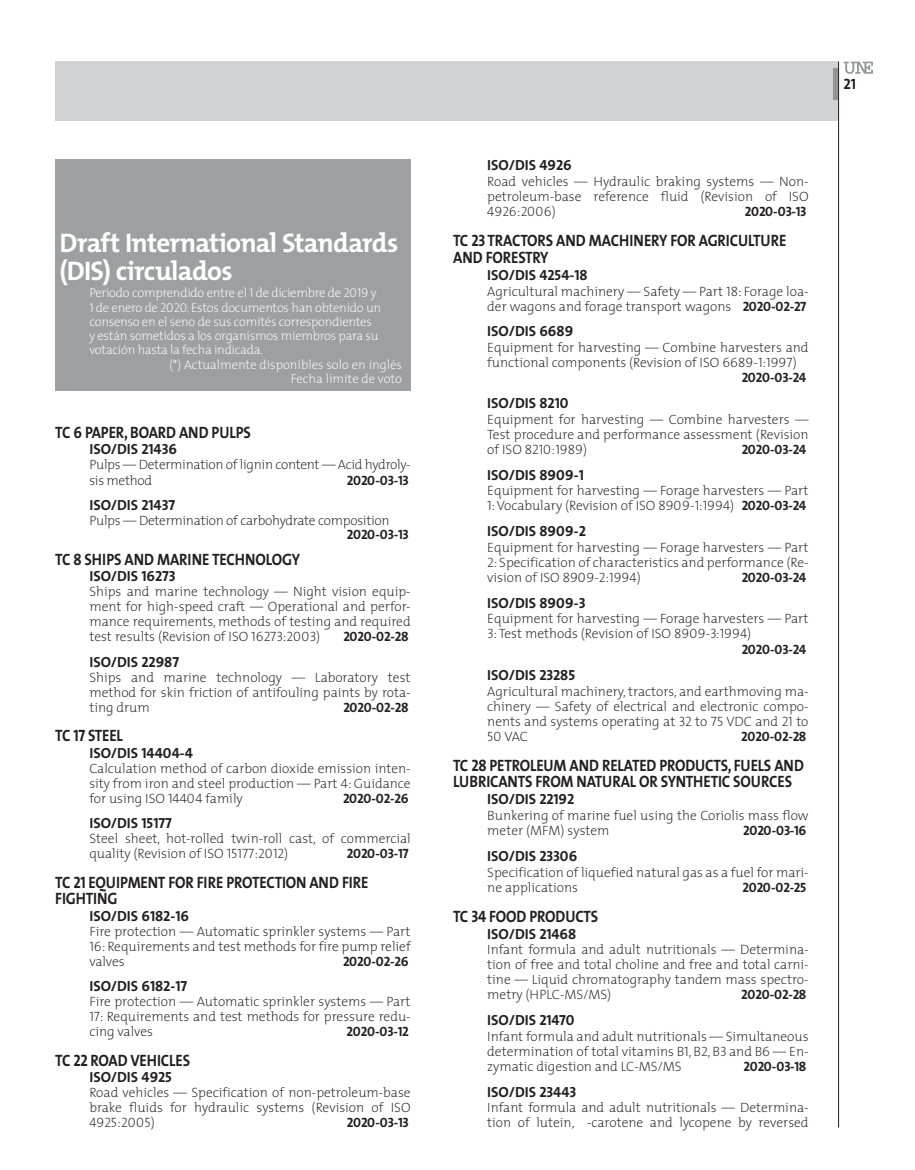
<style>
.page{position:relative;width:915px;height:1170px;background:#fff}
.page>*{position:absolute;margin:0;border:0;box-sizing:border-box;transform-origin:0 0}
.t1{font:700 27px/28.5px "The Mix AENOR";letter-spacing:-.03em;color:#fff}
.t2{font:700 16.5px "The Mix AENOR";letter-spacing:-.02em;color:#231f20;scale:.9 1}
.t3{font:700 15px "The Mix AENOR";color:#231f20}
.t4{font:700 14.7px "The Mix AENOR";color:#231f20}
.t5{font:200 13.5px/15px "The Mix";color:#231f20;text-align:justify}
.t6{font:700 13.5px "The Mix AENOR";letter-spacing:-.02em;color:#231f20}
.t7{font:200 13.5px/15.1px "The Mix";letter-spacing:-.02em;color:#231f20}
.t8{font:200 12.75px "The Mix";letter-spacing:-.02em;color:#fff}
.t9{font:200 12.75px "The Mix";color:#fff}
.s1{font-family:"The Mix AENOR";font-weight:700}
</style>
<div class="page">
<div style="left:55px;top:62px;width:783px;height:59px;background:#d1d2d4"></div>
<div style="left:833px;top:68px;width:5px;height:31px;background:#939598"></div>
<hr style="left:838px;top:62px;width:1px;height:1065px;background:#231f20">
<svg style="left:843px;top:62px;width:29px;height:12px"></svg>
<div style="left:55px;top:159px;width:355px;height:232px;background:#9d9fa2"></div>
<h1 class="t1" style="left:60px;top:227px;width:340px">DRAFT INTERNATIONAL STANDARDS (DIS) CIRCULADOS</h1>
<p class="t8" style="left:89px;top:282px;width:288px">Periodo comprendido entre el 1 de diciembre de 2019 y</p>
<p class="t8" style="left:89px;top:297px;width:293px">1 de enero de 2020. Estos documentos han obtenido un</p>
<p class="t8" style="left:89px;top:311px;width:284px">consenso en el seno de sus comités correspondientes</p>
<p class="t8" style="left:89px;top:325px;width:290px">y están sometidos a los organismos miembros para su</p>
<p class="t8" style="left:89px;top:339px;width:175px">votación hasta la fecha indicada.</p>
<p class="t9" style="left:169px;top:354px;width:234px">(*) Actualmente disponibles solo en inglés</p>
<p class="t9" style="left:291px;top:368px;width:113px">Fecha límite de voto</p>
<p class="t2" style="left:55px;top:418px;width:51px">TC 6 PAPER</p>
<p class="t2" style="left:124px;top:418px;width:18px">, BOARD</p>
<p class="t2" style="left:179px;top:418px;width:12px">AND</p>
<p class="t2" style="left:211px;top:418px;width:10px">PULPS</p>
<p class="t4" style="left:89px;top:437px;width:89px">ISO/DIS 21436</p>
<p class="t7" style="left:89px;top:457px;width:323px">Pulps — Determination of lignin content — Acid hydroly&shy;sis method</p>
<p class="t6" style="left:347px;top:468px;width:63px">2020-03-13</p>
<p class="t4" style="left:89px;top:492px;width:87px">ISO/DIS 21437</p>
<p class="t7" style="left:89px;top:512px;width:301px">Pulps — Determination of carbohydrate composition</p>
<p class="t6" style="left:347px;top:523px;width:63px">2020-03-13</p>
<p class="t2" style="left:55px;top:545px;width:50px">TC 8 SHIPS</p>
<p class="t2" style="left:124px;top:545px;width:12px">AND</p>
<p class="t2" style="left:157px;top:545px;width:11px">MARINE</p>
<p class="t2" style="left:212px;top:545px;width:11px">TECHNOLOGY</p>
<p class="t4" style="left:89px;top:564px;width:88px">ISO/DIS 16273</p>
<p class="t5" style="left:89px;top:583px;width:323px">Ships and marine technology — Night vision equip&shy;ment for high-speed craft — Operational and perfor&shy;mance requirements, methods of testing and required test results (Revision of ISO 16273:2003)</p>
<p class="t6" style="left:343px;top:625px;width:67px">2020-02-28</p>
<p class="t4" style="left:89px;top:649px;width:91px">ISO/DIS 22987</p>
<p class="t5" style="left:89px;top:669px;width:323px">Ships and marine technology — Laboratory test method for skin friction of antifouling paints by rota&shy;ting drum</p>
<p class="t6" style="left:343px;top:696px;width:67px">2020-02-28</p>
<p class="t2" style="left:55px;top:721px;width:53px">TC 17 STEEL</p>
<p class="t4" style="left:89px;top:740px;width:105px">ISO/DIS 14404-4</p>
<p class="t5" style="left:89px;top:760px;width:323px">Calculation method of carbon dioxide emission inten&shy;sity from iron and steel production — Part 4: Guidance for using ISO 14404 family</p>
<p class="t6" style="left:343px;top:787px;width:67px">2020-02-26</p>
<p class="t4" style="left:89px;top:810px;width:84px">ISO/DIS 15177</p>
<p class="t5" style="left:89px;top:830px;width:323px">Steel sheet, hot-rolled twin-roll cast, of commercial quality (Revision of ISO 15177:2012)</p>
<p class="t6" style="left:347px;top:842px;width:63px">2020-03-17</p>
<p class="t2" style="left:55px;top:868px;width:56px">TC 21 EQUIPMENT</p>
<p class="t2" style="left:168px;top:868px;width:40px">FOR FIRE</p>
<p class="t2" style="left:226px;top:868px;width:10px">PROTECTION</p>
<p class="t2" style="left:309px;top:868px;width:12px">AND</p>
<p class="t2" style="left:342px;top:868px;width:8px">FIRE</p>
<p class="t2" style="left:55px;top:884px;width:10px">FIGHTING</p>
<p class="t4" style="left:89px;top:903px;width:101px">ISO/DIS 6182-16</p>
<p class="t5" style="left:89px;top:923px;width:323px">Fire protection — Automatic sprinkler systems — Part 16: Requirements and test methods for fire pump relief valves</p>
<p class="t6" style="left:343px;top:950px;width:67px">2020-02-26</p>
<p class="t4" style="left:89px;top:973px;width:99px">ISO/DIS 6182-17</p>
<p class="t5" style="left:89px;top:993px;width:323px">Fire protection — Automatic sprinkler systems — Part 17: Requirements and test methods for pressure redu&shy;cing valves</p>
<p class="t6" style="left:346px;top:1020px;width:63px">2020-03-12</p>
<p class="t2" style="left:55px;top:1046px;width:60px">TC 22 ROAD</p>
<p class="t2" style="left:130px;top:1046px;width:10px">VEHICLES</p>
<p class="t4" style="left:89px;top:1064px;width:84px">ISO/DIS 4925</p>
<p class="t5" style="left:89px;top:1084px;width:323px">Road vehicles — Specification of non-petroleum-base brake fluids for hydraulic systems (Revision of ISO 4925:2005)</p>
<p class="t6" style="left:347px;top:1111px;width:63px">2020-03-13</p>
<p class="t4" style="left:487px;top:153px;width:86px">ISO/DIS 4926</p>
<p class="t5" style="left:487px;top:173px;width:323px">Road vehicles — Hydraulic braking systems — Non&shy;petroleum-base reference fluid (Revision of ISO 4926:2006)</p>
<p class="t6" style="left:744px;top:200px;width:63px">2020-03-13</p>
<p class="t2" style="left:453px;top:227px;width:57px">TC 23 TRACTORS</p>
<p class="t2" style="left:556px;top:227px;width:12px">AND</p>
<p class="t2" style="left:588px;top:227px;width:11px">MACHINERY</p>
<p class="t2" style="left:670px;top:227px;width:42px">FOR AGRICULTURE</p>
<p class="t2" style="left:453px;top:243px;width:12px">AND</p>
<p class="t2" style="left:485px;top:243px;width:10px">FORESTRY</p>
<p class="t4" style="left:487px;top:262px;width:102px">ISO/DIS 4254-18</p>
<p class="t5" style="left:487px;top:283px;width:323px">Agricultural machinery — Safety — Part 18: Forage loa&shy;der wagons and forage transport wagons <span class="s1">2020-02-27</span></p>
<p class="t4" style="left:487px;top:319px;width:87px">ISO/DIS 6689</p>
<p class="t5" style="left:487px;top:339px;width:323px">Equipment for harvesting — Combine harvesters and functional components (Revision of ISO 6689-1:1997)</p>
<p class="t6" style="left:741px;top:366px;width:66px">2020-03-24</p>
<p class="t4" style="left:487px;top:391px;width:83px">ISO/DIS 8210</p>
<p class="t5" style="left:487px;top:411px;width:323px">Equipment for harvesting — Combine harvesters — Test procedure and performance assessment (Revision of ISO 8210:1989)</p>
<p class="t6" style="left:741px;top:438px;width:66px">2020-03-24</p>
<p class="t4" style="left:487px;top:462px;width:98px">ISO/DIS 8909-1</p>
<p class="t5" style="left:487px;top:483px;width:322px">Equipment for harvesting — Forage harvesters — Part<br>1: Vocabulary (Revision of ISO 8909-1:1994) <span class="s1">2020-03-24</span></p>
<p class="t4" style="left:487px;top:519px;width:100px">ISO/DIS 8909-2</p>
<p class="t5" style="left:487px;top:539px;width:323px">Equipment for harvesting — Forage harvesters — Part 2: Specification of characteristics and performance (Re&shy;vision of ISO 8909-2:1994)</p>
<p class="t6" style="left:741px;top:566px;width:66px">2020-03-24</p>
<p class="t4" style="left:487px;top:590px;width:100px">ISO/DIS 8909-3</p>
<p class="t5" style="left:487px;top:610px;width:322px">Equipment for harvesting — Forage harvesters — Part<br>3: Test methods (Revision of ISO 8909-3:1994)</p>
<p class="t6" style="left:741px;top:638px;width:66px">2020-03-24</p>
<p class="t4" style="left:487px;top:662px;width:89px">ISO/DIS 23285</p>
<p class="t5" style="left:487px;top:683px;width:323px">Agricultural machinery, tractors, and earthmoving ma&shy;chinery — Safety of electrical and electronic compo&shy;nents and systems operating at 32 to 75 VDC and 21 to 50 VAC</p>
<p class="t6" style="left:741px;top:724px;width:67px">2020-02-28</p>
<p class="t2" style="left:453px;top:751px;width:60px">TC 28 PETROLEUM</p>
<p class="t2" style="left:569px;top:751px;width:12px">AND</p>
<p class="t2" style="left:602px;top:751px;width:10px">RELATED</p>
<p class="t2" style="left:659px;top:751px;width:11px">PRODUCTS</p>
<p class="t2" style="left:727px;top:751px;width:16px">, FUELS</p>
<p class="t2" style="left:774px;top:751px;width:12px">AND</p>
<p class="t2" style="left:453px;top:767px;width:10px">LUBRICANTS</p>
<p class="t2" style="left:535px;top:767px;width:12px">FROM</p>
<p class="t2" style="left:576px;top:767px;width:11px">NATURAL</p>
<p class="t2" style="left:639px;top:767px;width:34px">OR SYNTHETIC</p>
<p class="t2" style="left:733px;top:767px;width:11px">SOURCES</p>
<p class="t4" style="left:487px;top:787px;width:88px">ISO/DIS 22192</p>
<p class="t5" style="left:487px;top:807px;width:323px">Bunkering of marine fuel using the Coriolis mass flow meter (MFM) system</p>
<p class="t6" style="left:743px;top:819px;width:65px">2020-03-16</p>
<p class="t4" style="left:487px;top:843px;width:92px">ISO/DIS 23306</p>
<p class="t5" style="left:487px;top:863px;width:323px">Specification of liquefied natural gas as a fuel for mari&shy;ne applications</p>
<p class="t6" style="left:742px;top:875px;width:65px">2020-02-25</p>
<p class="t2" style="left:453px;top:902px;width:60px">TC 34 FOOD</p>
<p class="t2" style="left:529px;top:902px;width:11px">PRODUCTS</p>
<p class="t4" style="left:487px;top:921px;width:90px">ISO/DIS 21468</p>
<p class="t5" style="left:487px;top:941px;width:323px">Infant formula and adult nutritionals — Determina&shy;tion of free and total choline and free and total carni&shy;tine — Liquid chromatography tandem mass spectro&shy;metry (HPLC-MS/MS)</p>
<p class="t6" style="left:741px;top:983px;width:67px">2020-02-28</p>
<p class="t4" style="left:487px;top:1007px;width:89px">ISO/DIS 21470</p>
<p class="t5" style="left:487px;top:1028px;width:323px">Infant formula and adult nutritionals — Simultaneous determination of total vitamins B1, B2, B3 and B6 — En&shy;zymatic digestion and LC-MS/MS</p>
<p class="t6" style="left:743px;top:1054px;width:64px">2020-03-18</p>
<p class="t4" style="left:487px;top:1079px;width:90px">ISO/DIS 23443</p>
<p class="t5" style="left:487px;top:1099px;width:323px">Infant formula and adult nutritionals — Determina&shy;tion of lutein, β-carotene and lycopene by reversed</p>
<p class="t3" style="left:843px;top:71px;width:14px">21</p>
</div>
